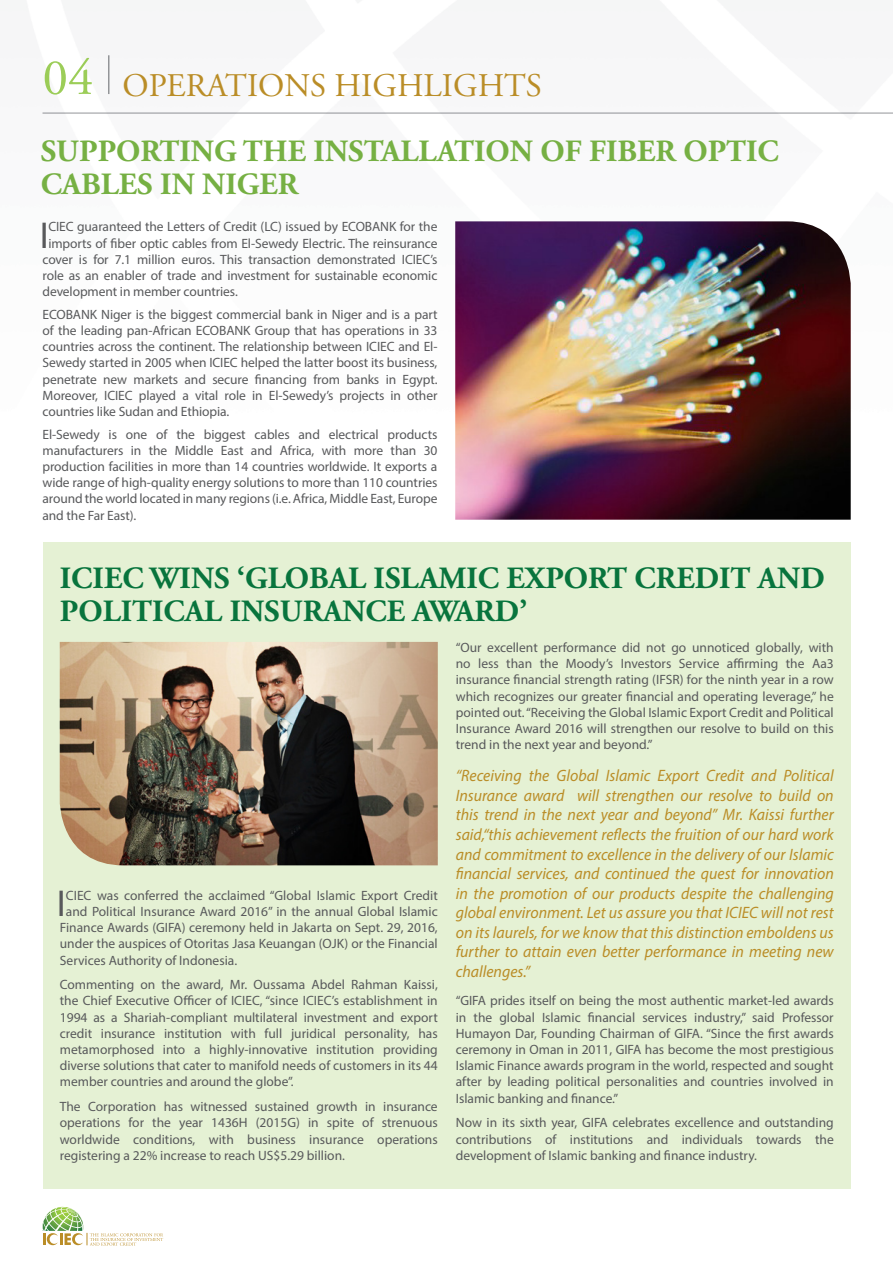
<style>
.page{position:relative;width:893px;height:1263px;background:#fff}
.page>*{position:absolute;margin:0;border:0;box-sizing:border-box;transform-origin:0 0}
.t1{font:37.5px "Myriad Pro";color:#58595b}
.t2{font:33px "Adobe Garamond Pro";color:#ba8d27}
.t3{font:700 30.9px/33px "Adobe Garamond Pro";color:#08743d}
.t4{font:700 30.9px/33px "Adobe Garamond Pro";color:#76b043}
.t5{font:italic 16.5px/19.5px "Myriad Pro";color:#ba8d27;text-align:justify;scale:.96 1}
.t6{font:13.5px/16.2px "Myriad Pro";color:#58595b;text-align:justify}
.s1{font-size:51px;color:#8dc63f}
</style>
<div class="page">
<svg style="left:43px;top:1207px;width:120px;height:39px"></svg>
<hr style="left:43px;top:113px;width:850px;height:1px;background:#939598">
<hr style="left:108px;top:55px;width:2px;height:39px;background:#939598">
<img style="left:455px;top:221px;width:396px;height:299px">
<div style="left:43px;top:542px;width:808px;height:646px;background:#e5f1d4"></div>
<img style="left:60px;top:642px;width:378px;height:223px">
<h2 class="t2" style="left:43px;top:65px;width:501px"><span class="s1">04</span> OPERATIONS HIGHLIGHTS</h2>
<h3 class="t4" style="left:41px;top:135px;width:740px">SUPPORTING THE INSTALLATION OF FIBER OPTIC<br>CABLES IN NIGER</h3>
<h1 class="t1" style="left:40px;top:212px;width:10px">I</h1>
<p class="t6" style="left:48px;top:219px;width:391px">CIEC guaranteed the Letters of Credit (LC) issued by ECOBANK for the</p>
<p class="t6" style="left:48px;top:235px;width:391px">imports of fiber optic cables from El-Sewedy Electric. The reinsurance</p>
<p class="t6" style="left:43px;top:251px;width:396px">cover is for 7.1 million euros. This transaction demonstrated ICIEC’s</p>
<p class="t6" style="left:43px;top:267px;width:396px">role as an enabler of trade and investment for sustainable economic</p>
<p class="t6" style="left:43px;top:283px;width:197px">development in member countries.</p>
<p class="t6" style="left:43px;top:306px;width:396px">ECOBANK Niger is the biggest commercial bank in Niger and is a part of the leading pan-African ECOBANK Group that has operations in 33 countries across the continent. The relationship between ICIEC and El-Sewedy started in 2005 when ICIEC helped the latter boost its business, penetrate new markets and secure financing from banks in Egypt.<br>Moreover, ICIEC played a vital role in El-Sewedy’s projects in other countries like Sudan and Ethiopia.</p>
<p class="t6" style="left:43px;top:426px;width:396px">El-Sewedy is one of the biggest cables and electrical products manufacturers in the Middle East and Africa, with more than 30 production facilities in more than 14 countries worldwide. It exports a wide range of high-quality energy solutions to more than 110 countries around the world located in many regions (i.e. Africa, Middle East, Europe and the Far East).</p>
<h3 class="t3" style="left:60px;top:562px;width:766px">ICIEC WINS ‘GLOBAL ISLAMIC EXPORT CREDIT AND<br>POLITICAL INSURANCE AWARD’</h3>
<h1 class="t1" style="left:57px;top:880px;width:10px">I</h1>
<p class="t6" style="left:66px;top:887px;width:373px">CIEC was conferred the acclaimed “Global Islamic Export Credit</p>
<p class="t6" style="left:66px;top:903px;width:373px">and Political Insurance Award 2016” in the annual Global Islamic</p>
<p class="t6" style="left:60px;top:919px;width:379px">Finance Awards (GIFA) ceremony held in Jakarta on Sept. 29, 2016,</p>
<p class="t6" style="left:60px;top:935px;width:379px">under the auspices of Otoritas Jasa Keuangan (OJK) or the Financial</p>
<p class="t6" style="left:60px;top:952px;width:179px">Services Authority of Indonesia.</p>
<p class="t6" style="left:60px;top:976px;width:379px">Commenting on the award, Mr. Oussama Abdel Rahman Kaissi, the Chief Executive Officer of ICIEC, “since ICIEC’s establishment in 1994 as a Shariah-compliant multilateral investment and export credit insurance institution with full juridical personality, has metamorphosed into a highly-innovative institution providing diverse solutions that cater to manifold needs of customers in its 44 member countries and around the globe”.</p>
<p class="t6" style="left:60px;top:1098px;width:379px">The Corporation has witnessed sustained growth in insurance operations for the year 1436H (2015G) in spite of strenuous worldwide conditions, with business insurance operations registering a 22% increase to reach US$5.29 billion.</p>
<p class="t6" style="left:456px;top:639px;width:379px">“Our excellent performance did not go unnoticed globally, with no less than the Moody’s Investors Service affirming the Aa3 insurance financial strength rating (IFSR) for the ninth year in a row which recognizes our greater financial and operating leverage,” he pointed out. “Receiving the Global Islamic Export Credit and Political Insurance Award 2016 will strengthen our resolve to build on this trend in the next year and beyond.”</p>
<p class="t5" style="left:456px;top:766px;width:395px">“Receiving the Global Islamic Export Credit and Political Insurance award will strengthen our resolve to build on this trend in the next year and beyond” Mr. Kaissi further said,“this achievement reflects the fruition of our hard work and commitment to excellence in the delivery of our Islamic financial services, and continued the quest for innovation in the promotion of our products despite the challenging global environment. Let us assure you that ICIEC will not rest on its laurels, for we know that this distinction emboldens us further to attain even better performance in meeting new challenges.”</p>
<p class="t6" style="left:456px;top:993px;width:379px">“GIFA prides itself on being the most authentic market-led awards in the global Islamic financial services industry,” said Professor Humayon Dar, Founding Chairman of GIFA. “Since the first awards ceremony in Oman in 2011, GIFA has become the most prestigious Islamic Finance awards program in the world, respected and sought after by leading political personalities and countries involved in Islamic banking and finance.”</p>
<p class="t6" style="left:456px;top:1114px;width:379px">Now in its sixth year, GIFA celebrates excellence and outstanding contributions of institutions and individuals towards the development of Islamic banking and finance industry.</p>
</div>
